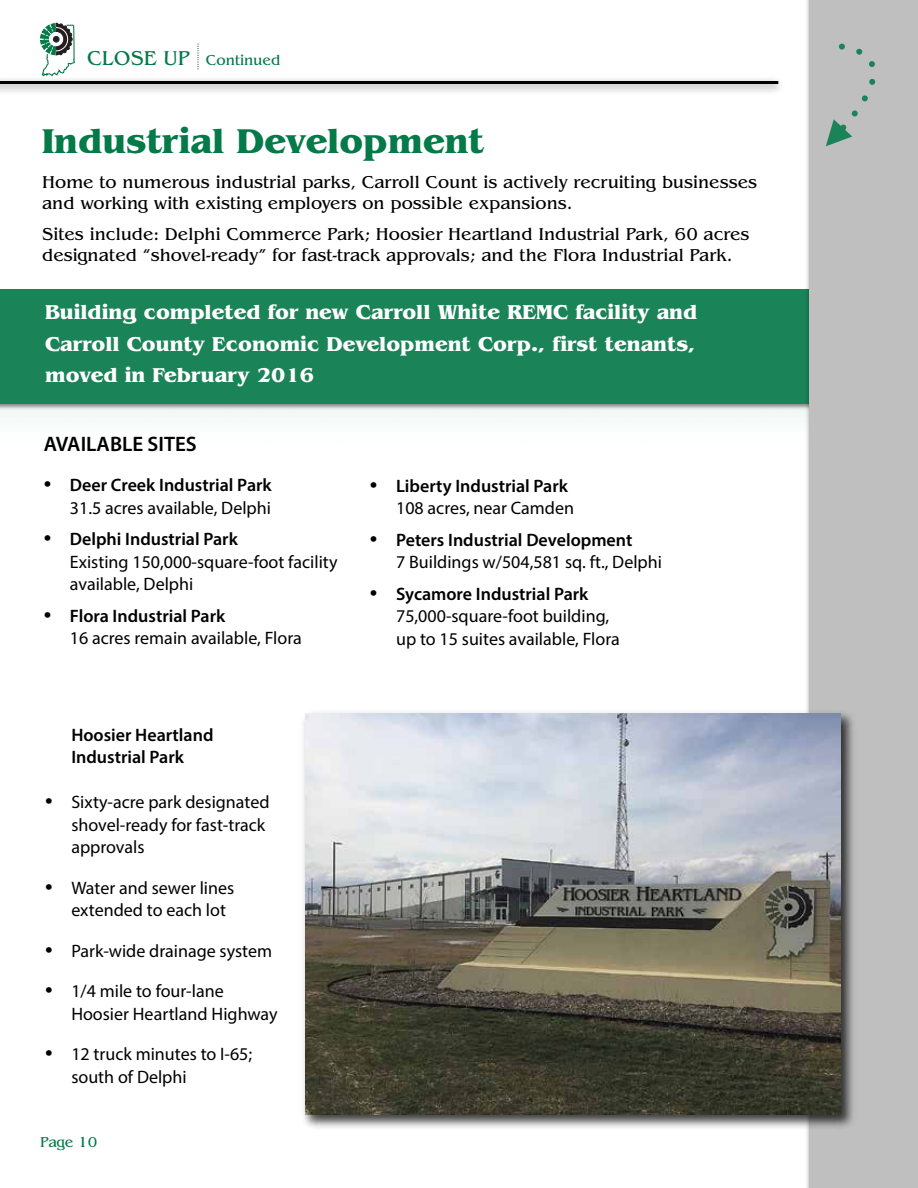
<style>
.page{position:relative;width:918px;height:1188px;background:#fff}
.page>*{position:absolute;margin:0;border:0;box-sizing:border-box;transform-origin:0 0}
.t1{font:700 36px "Benguiat";color:#047a48}
.t2{font:700 21px/31.5px "Benguiat";color:#fff;text-align:justify}
.t3{font:600 21px "Myriad Pro";color:#010101}
.t4{font:18px/22.5px "Myriad Pro";color:#010101}
.t5{font:18px/21.6px "Benguiat";color:#010101}
.t6{font:600 18px/22.5px "Myriad Pro";color:#010101}
.t7{font:15px "Benguiat";color:#047a48}
.s1{font-size:21px}
.s2{font-size:27px}
.s3{font-weight:600}
.s4{font-weight:400;font-size:27px}
.s5{font-weight:400}
</style>
<div class="page">
<div style="left:0;top:289px;width:918px;height:115px;background:#1a8357"></div>
<div style="left:809px;top:0;width:109px;height:1188px;background:#c0bfbf"></div>
<hr style="left:0;top:81px;width:778px;height:3px;background:#010101">
<svg style="left:198px;top:44px;width:1px;height:25px"></svg>
<svg style="left:40px;top:23px;width:35px;height:54px"></svg>
<svg style="left:826px;top:43px;width:50px;height:103px"></svg>
<img style="left:303px;top:706px;width:550px;height:429px">
<img style="left:305px;top:713px;width:536px;height:402px">
<p class="t7" style="left:87px;top:51px;width:195px"><span class="s1">CLOSE UP</span> Continued</p>
<h1 class="t1" style="left:42px;top:120px;width:444px">Industrial Development</h1>
<p class="t5" style="left:42px;top:171px;width:716px">Home to numerous industrial parks, Carroll Count is actively recruiting businesses and working with existing employers on possible expansions.</p>
<p class="t5" style="left:42px;top:223px;width:709px">Sites include: Delphi Commerce Park; Hoosier Heartland Industrial Park, 60 acres designated “shovel-ready” for fast-track approvals; and the Flora Industrial Park.</p>
<p class="t2" style="left:45px;top:296px;width:654px">Building completed for new Carroll White REMC facility and Carroll County Economic Development Corp., first tenants, moved in February 2016</p>
<p class="t3" style="left:44px;top:430px;width:155px">AVAILABLE SITES</p>
<p class="t4" style="left:44px;top:474px;width:230px;text-align:right"><span class="s2">•</span> <span class="s3">Deer Creek Industrial Park<br></span>31.5 acres available, Delphi</p>
<p class="t4" style="left:70px;top:528px;width:269px;text-indent:-26px"><span class="s2">•</span> <span class="s3">Delphi Industrial Park<br></span>Existing 150,000-square-foot facility available, Delphi</p>
<p class="t4" style="left:70px;top:604px;width:233px;text-indent:-26px"><span class="s2">•</span> <span class="s3">Flora Industrial Park<br></span>16 acres remain available, Flora</p>
<p class="t6" style="left:71px;top:723px;width:144px">Hoosier Heartland<br>Industrial Park</p>
<p class="t4" style="left:71px;top:791px;width:200px;text-indent:-26px"><span class="s2">•</span> Sixty-acre park designated shovel-ready for fast-track approvals</p>
<p class="t4" style="left:71px;top:876px;width:164px;text-indent:-26px"><span class="s2">•</span> Water and sewer lines extended to each lot</p>
<p class="t4" style="left:45px;top:939px;width:228px"><span class="s2">•</span> Park-wide drainage system</p>
<p class="t4" style="left:71px;top:980px;width:208px;text-indent:-26px"><span class="s2">•</span> 1/4 mile to four-lane<br>Hoosier Heartland Highway</p>
<p class="t4" style="left:71px;top:1043px;width:182px;text-indent:-26px"><span class="s2">•</span> 12 truck minutes to I-65; south of Delphi</p>
<p class="t7" style="left:40px;top:1133px;width:59px">Page 10</p>
<p class="t6" style="left:396px;top:474px;width:180px;text-indent:-26px"><span class="s4">•</span> Liberty Industrial Park<br><span class="s5">108 acres, near Camden</span></p>
<p class="t4" style="left:396px;top:528px;width:267px;text-indent:-26px"><span class="s2">•</span> <span class="s3">Peters Industrial Development<br></span>7 Buildings w/504,581 sq. ft., Delphi</p>
<p class="t4" style="left:396px;top:582px;width:225px;text-indent:-26px"><span class="s2">•</span> <span class="s3">Sycamore Industrial Park<br></span>75,000-square-foot building, up to 15 suites available, Flora</p>
</div>
